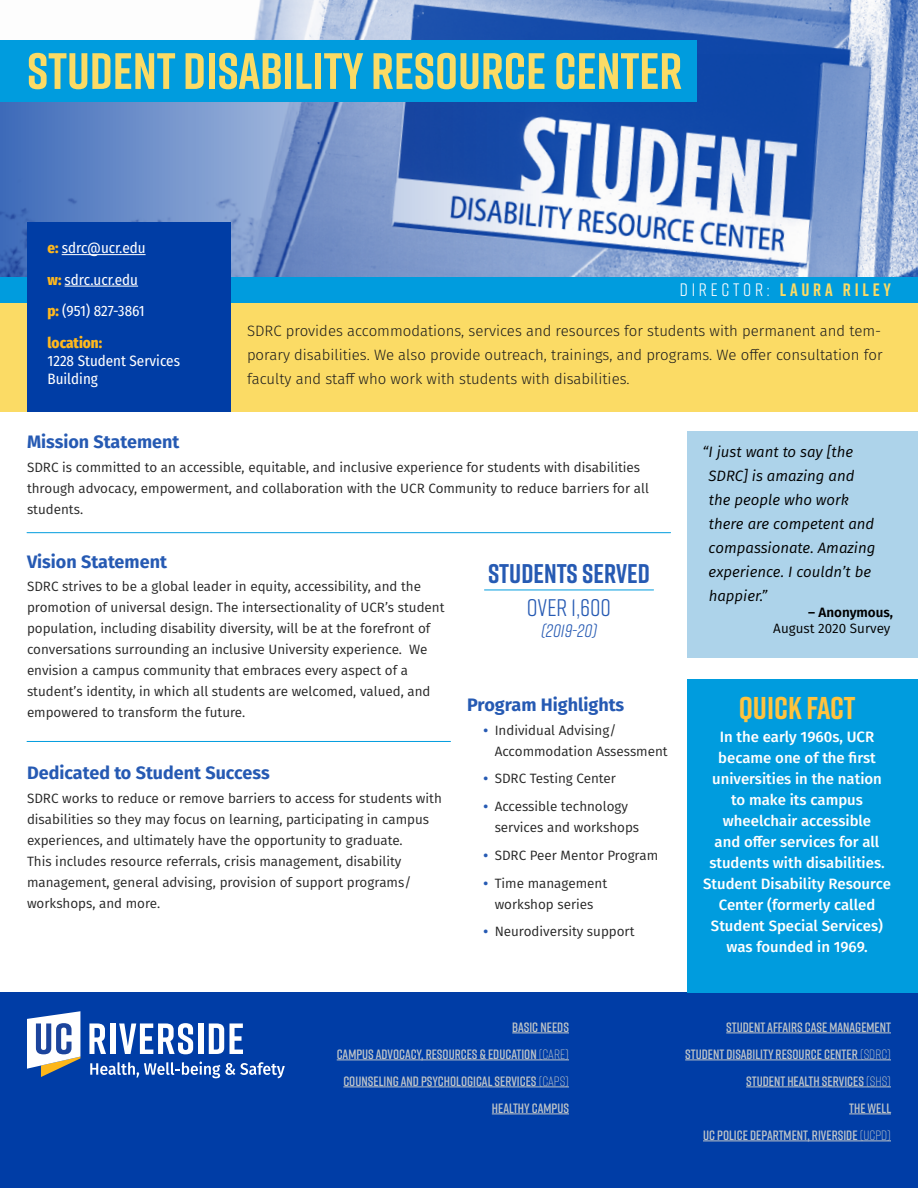
<style>
.page{position:relative;width:918px;height:1188px;background:#fff}
.page>*{position:absolute;margin:0;border:0;box-sizing:border-box;transform-origin:0 0}
.t1{font:700 51px "Rift";color:#fbdb65}
.t2{font:700 31.5px "Rift";color:#ffc33e}
.t3{font:700 27px "Rift";color:#265ab3}
.t4{font:24px "Rift";color:#265ab3}
.t5{font:700 18px "Fira Sans";color:#265ab3}
.t6{font:700 18px "Rift";letter-spacing:.21em;color:#fbdb65}
.t7{font:italic 18px "Rift";color:#265ab3}
.t8{font:500 15px/21px "Fira Sans";color:#fff;text-align:center}
.t9{font:300 15px/24px "Fira Sans";color:#1c1c1c;text-align:justify}
.t10{font:italic 15px/24px "Fira Sans";color:#000}
.t11{font:15px/31.5px "Fira Sans Condensed";color:#fff}
.t12{font:13.5px/21px "Fira Sans";color:#262626}
.t13{font:600 13.5px/27px "Rift";color:#c1c6c8;text-align:right}
.t14{font:13.5px "Fira Sans";color:#000}
.t15{font:600 13.5px "Fira Sans";color:#000}
.s1{font-weight:800;color:#ffb81c}
.s2{font-weight:400;color:#fff}
.s3{font-weight:700;color:#265ab3}
.s4{font-weight:300}
</style>
<div class="page">
<div style="left:0;top:992px;width:918px;height:196px;background:#003da6"></div>
<div style="left:198px;top:1024px;width:5px;height:30px;background:#fff"></div>
<svg style="left:209px;top:1023px;width:34px;height:31px"></svg>
<svg style="left:89px;top:1023px;width:17px;height:31px"></svg>
<div style="left:110px;top:1024px;width:5px;height:30px;background:#fff"></div>
<svg style="left:119px;top:1023px;width:74px;height:31px"></svg>
<svg style="left:27px;top:1011px;width:53px;height:66px"></svg>
<svg style="left:90px;top:1062px;width:195px;height:16px"></svg>
<hr style="left:512px;top:1033px;width:57px;height:1px;background:#c1c6c8">
<hr style="left:337px;top:1060px;width:232px;height:1px;background:#c1c6c8">
<hr style="left:343px;top:1087px;width:226px;height:1px;background:#c1c6c8">
<hr style="left:492px;top:1114px;width:77px;height:1px;background:#c1c6c8">
<hr style="left:726px;top:1033px;width:165px;height:1px;background:#c1c6c8">
<hr style="left:685px;top:1060px;width:206px;height:1px;background:#c1c6c8">
<hr style="left:746px;top:1087px;width:145px;height:1px;background:#c1c6c8">
<hr style="left:849px;top:1114px;width:42px;height:1px;background:#c1c6c8">
<hr style="left:703px;top:1141px;width:188px;height:1px;background:#c1c6c8">
<div style="left:687px;top:431px;width:231px;height:227px;background:#add3ea"></div>
<div style="left:687px;top:679px;width:231px;height:313px;background:#009cde"></div>
<hr style="left:27px;top:532px;width:644px;height:1px;background:#009cde">
<hr style="left:27px;top:741px;width:424px;height:1px;background:#009cde">
<div style="left:0;top:277px;width:918px;height:135px;background:#fbdb65"></div>
<div style="left:0;top:277px;width:918px;height:26px;background:#009cde"></div>
<hr style="left:484px;top:590px;width:170px;height:1px;background:#009cde">
<img style="left:254px;top:0;width:664px;height:54px">
<svg style="left:0;top:54px;width:918px;height:223px;background:#7594ca"></svg>
<div style="left:0;top:40px;width:697px;height:62px;background:#009cde"></div>
<div style="left:27px;top:222px;width:204px;height:190px;background:#003da5"></div>
<hr style="left:62px;top:254px;width:84px;height:1px;background:#fff">
<hr style="left:65px;top:286px;width:73px;height:1px;background:#fff">
<h1 class="t1" style="left:27px;top:35px;width:657px">STUDENT DISABILITY RESOURCE CENTER</h1>
<p class="t11" style="left:48px;top:232px;width:100px"><span class="s1">e:</span> sdrc@ucr.edu <span class="s1">w:</span> sdrc.ucr.edu <span class="s1">p:</span> (951) 827-3861 <span class="s1">location:</span></p>
<p class="t11" style="left:48px;top:351px;width:134px;line-height:18px">1228 Student Services<br>Building</p>
<h3 class="t6" style="left:680px;top:277px;width:213px"><span class="s2">DIRECTOR:</span> LAURA RILEY</h3>
<p class="t9" style="left:247px;top:319px;width:637px">SDRC provides accommodations, services and resources for students with permanent and tem&shy;porary disabilities. We also provide outreach, trainings, and programs. We offer consultation for faculty and staff who work with students with disabilities.</p>
<h3 class="t5" style="left:27px;top:427px;width:154px">Mission Statement</h3>
<p class="t12" style="left:27px;top:456px;width:623px">SDRC is committed to an accessible, equitable, and inclusive experience for students with disabilities through advocacy, empowerment, and collaboration with the UCR Community to reduce barriers for all students.</p>
<h3 class="t5" style="left:27px;top:546px;width:142px">Vision Statement</h3>
<p class="t12" style="left:27px;top:576px;width:419px">SDRC strives to be a global leader in equity, accessibility, and the promotion of universal design. The intersectionality of UCR’s student population, including disability diversity, will be at the forefront of conversations surrounding an inclusive University experience. We envision a campus community that embraces every aspect of a student’s identity, in which all students are welcomed, valued, and empowered to transform the future.</p>
<h3 class="t5" style="left:27px;top:758px;width:244px">Dedicated to Student Success</h3>
<p class="t12" style="left:27px;top:788px;width:416px">SDRC works to reduce or remove barriers to access for students with disabilities so they may focus on learning, participating in campus experiences, and ultimately have the opportunity to graduate.<br>This includes resource referrals, crisis management, disability management, general advising, provision of support programs/ workshops, and more.</p>
<h3 class="t3" style="left:488px;top:554px;width:163px">STUDENTS SERVED</h3>
<h3 class="t4" style="left:527px;top:590px;width:86px">OVER 1,600</h3>
<h3 class="t7" style="left:541px;top:618px;width:57px">(2019-20)</h3>
<h3 class="t5" style="left:467px;top:689px;width:159px">Program Highlights</h3>
<p class="t12" style="left:495px;top:719px;width:175px;text-indent:-11px"><span class="s3">•</span> Individual Advising/<br>Accommodation Assessment</p>
<p class="t12" style="left:484px;top:768px;width:134px"><span class="s3">•</span> SDRC Testing Center</p>
<p class="t12" style="left:495px;top:796px;width:146px;text-indent:-11px"><span class="s3">•</span> Accessible technology services and workshops</p>
<p class="t12" style="left:484px;top:844px;width:176px"><span class="s3">•</span> SDRC Peer Mentor Program</p>
<p class="t12" style="left:484px;top:872px;width:125px;text-align:center"><span class="s3">•</span> Time management workshop series</p>
<p class="t12" style="left:484px;top:921px;width:152px"><span class="s3">•</span> Neurodiversity support</p>
<p class="t10" style="left:709px;top:439px;width:168px;text-indent:-6px">“I just want to say [the<br>SDRC] is amazing and the people who work there are competent and compassionate. Amazing experience. I couldn’t be happier.”</p>
<p class="t15" style="left:808px;top:601px;width:87px">– Anonymous,</p>
<p class="t14" style="left:773px;top:618px;width:119px">August 2020 Survey</p>
<h2 class="t2" style="left:739px;top:685px;width:118px">QUICK FACT</h2>
<p class="t8" style="left:703px;top:726px;width:189px">In the early 1960s, UCR became one of the first universities in the nation<br>to make its campus wheelchair accessible<br>and offer services for all students with disabilities.<br>Student Disability Resource<br>Center (formerly called<br>Student Special Services) was founded in 1969.</p>
<p class="t13" style="left:337px;top:1013px;width:234px">BASIC NEEDS<br>CAMPUS ADVOCACY, RESOURCES &amp; EDUCATION <span class="s4">(CARE)<br></span>COUNSELING AND PSYCHOLOGICAL SERVICES <span class="s4">(CAPS)<br></span>HEALTHY CAMPUS</p>
<p class="t13" style="left:685px;top:1013px;width:207px">STUDENT AFFAIRS CASE MANAGEMENT<br>STUDENT DISABILITY RESOURCE CENTER <span class="s4">(SDRC)<br></span>STUDENT HEALTH SERVICES <span class="s4">(SHS)<br></span>THE WELL<br>UC POLICE DEPARTMENT, RIVERSIDE <span class="s4">(UCPD)</span></p>
</div>
